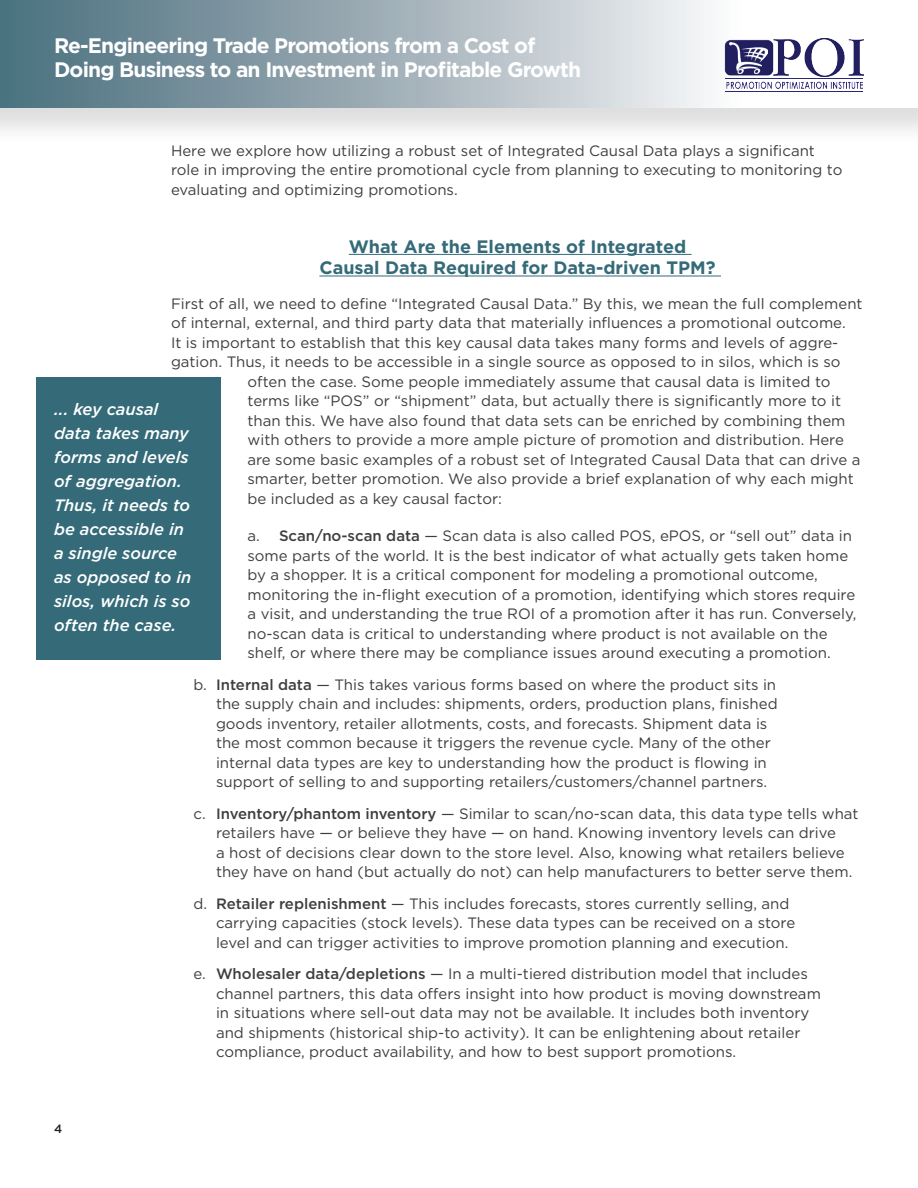
<style>
.page{position:relative;width:918px;height:1188px;background:#fff}
.page>*{position:absolute;margin:0;border:0;box-sizing:border-box;transform-origin:0 0}
.t1{font:700 21px/24px "Gotham";letter-spacing:-.04em;color:#fff}
.Subhead{font:700 18px/21.6px "Gotham";color:#356b79;text-align:center}
.Callout{font:italic 500 16.5px/24px "Gotham";color:#fff}
.Body_Text{font:15px/19.5px "Gotham";color:#3e3e3f}
.t2{font:500 12px "Gotham";color:#231f20}
.s1{font-weight:500}
</style>
<div class="page">
<div style="left:0;top:0;width:918px;height:146px;background:#231f20;opacity:.15"></div>
<div style="left:0;top:0;width:918px;height:108px;background:linear-gradient(to right,#4b6e7d,#fff)"></div>
<img style="left:720px;top:36px;width:144px;height:40px">
<img style="left:726px;top:82px;width:136px;height:6px">
<img style="left:724px;top:39px;width:49px;height:37px">
<hr style="left:725px;top:78px;width:138px;height:1px;background:#2a2774">
<hr style="left:725px;top:91px;width:138px;height:1px;background:#2a2774">
<img style="left:730px;top:43px;width:37px;height:30px">
<hr style="left:349px;top:254px;width:343px;height:1px;background:#356b79">
<hr style="left:319px;top:276px;width:402px;height:1px;background:#356b79">
<div style="left:36px;top:378px;width:184px;height:282px;background:#356b79"></div>
<h1 class="t1" style="left:54px;top:33px;width:529px">Re-Engineering Trade Promotions from a Cost of<br>Doing Business to an Investment in Profitable Growth</h1>
<p class="Body_Text" style="left:171px;top:141px;width:673px">Here we explore how utilizing a robust set of Integrated Causal Data plays a significant role in improving the entire promotional cycle from planning to executing to monitoring to evaluating and optimizing promotions.</p>
<p class="Subhead" style="left:319px;top:235px;width:398px">What Are the Elements of Integrated<br>Causal Data Required for Data-driven TPM?</p>
<p class="Body_Text" style="left:171px;top:293px;width:693px">First of all, we need to define “Integrated Causal Data.” By this, we mean the full complement</p>
<p class="Body_Text" style="left:171px;top:313px;width:676px">of internal, external, and third party data that materially influences a promotional outcome.</p>
<p class="Body_Text" style="left:171px;top:332px;width:669px">It is important to establish that this key causal data takes many forms and levels of aggre-</p>
<p class="Body_Text" style="left:171px;top:352px;width:671px">gation. Thus, it needs to be accessible in a single source as opposed to in silos, which is so</p>
<p class="Body_Text" style="left:248px;top:371px;width:585px">often the case. Some people immediately assume that causal data is limited to</p>
<p class="Body_Text" style="left:248px;top:391px;width:595px">terms like “POS” or “shipment” data, but actually there is significantly more to it</p>
<p class="Body_Text" style="left:248px;top:410px;width:600px">than this. We have also found that data sets can be enriched by combining them</p>
<p class="Body_Text" style="left:248px;top:430px;width:598px">with others to provide a more ample picture of promotion and distribution. Here</p>
<p class="Body_Text" style="left:248px;top:449px;width:615px">are some basic examples of a robust set of Integrated Causal Data that can drive a</p>
<p class="Body_Text" style="left:248px;top:469px;width:608px">smarter, better promotion. We also provide a brief explanation of why each might</p>
<p class="Body_Text" style="left:248px;top:488px;width:256px">be included as a key causal factor:</p>
<p class="Body_Text" style="left:248px;top:526px;width:610px">a. <span class="s1">Scan/no-scan data</span> — Scan data is also called POS, ePOS, or “sell out” data in some parts of the world. It is the best indicator of what actually gets taken home by a shopper. It is a critical component for modeling a promotional outcome, monitoring the in-flight execution of a promotion, identifying which stores require a visit, and understanding the true ROI of a promotion after it has run. Conversely, no-scan data is critical to understanding where product is not available on the shelf, or where there may be compliance issues around executing a promotion.</p>
<p class="Body_Text" style="left:216px;top:674px;width:563px;text-indent:-22px">b. <span class="s1">Internal data</span> — This takes various forms based on where the product sits in the supply chain and includes: shipments, orders, production plans, finished goods inventory, retailer allotments, costs, and forecasts. Shipment data is the most common because it triggers the revenue cycle. Many of the other internal data types are key to understanding how the product is flowing in support of selling to and supporting retailers/customers/channel partners.</p>
<p class="Body_Text" style="left:216px;top:803px;width:644px;text-indent:-22px">c. <span class="s1">Inventory/phantom inventory</span> — Similar to scan/no-scan data, this data type tells what retailers have — or believe they have — on hand. Knowing inventory levels can drive<br>a host of decisions clear down to the store level. Also, knowing what retailers believe they have on hand (but actually do not) can help manufacturers to better serve them.</p>
<p class="Body_Text" style="left:216px;top:893px;width:581px;text-indent:-22px">d. <span class="s1">Retailer replenishment</span> — This includes forecasts, stores currently selling, and carrying capacities (stock levels). These data types can be received on a store level and can trigger activities to improve promotion planning and execution.</p>
<p class="Body_Text" style="left:216px;top:964px;width:606px;text-indent:-22px">e. <span class="s1">Wholesaler data/depletions</span> — In a multi-tiered distribution model that includes channel partners, this data offers insight into how product is moving downstream in situations where sell-out data may not be available. It includes both inventory and shipments (historical ship-to activity). It can be enlightening about retailer compliance, product availability, and how to best support promotions.</p>
<p class="Callout" style="left:54px;top:397px;width:139px">... key causal data takes many forms and levels of aggregation.<br>Thus, it needs to be accessible in a single source as opposed to in silos, which is so often the case.</p>
<p class="t2" style="left:54px;top:1121px;width:10px">4</p>
</div>
